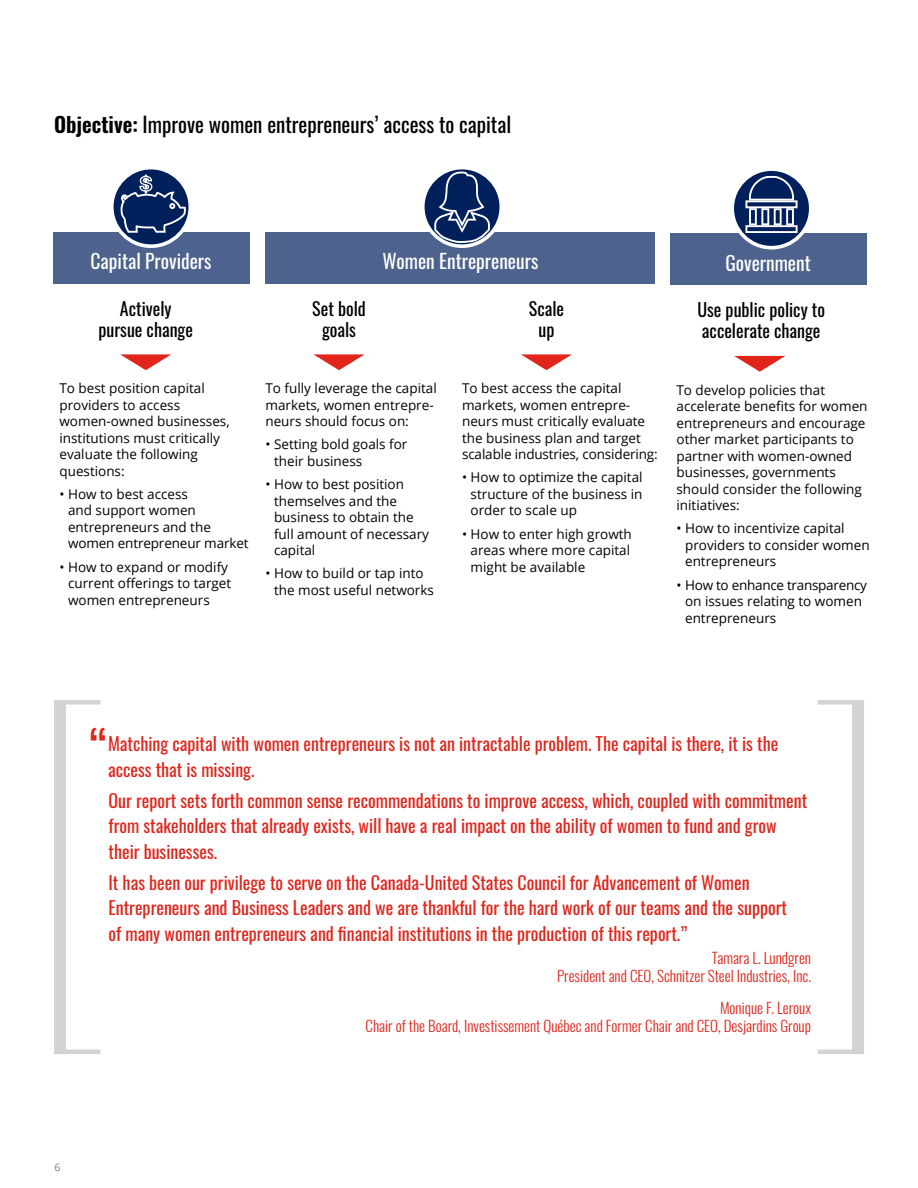
<style>
.page{position:relative;width:918px;height:1188px;background:#fff}
.page>*{position:absolute;margin:0;border:0;box-sizing:border-box;transform-origin:0 0}
.t1{font:48px "Oswald";color:#e1251b}
.t2{font:21px "Oswald";color:#000}
.t3{font:19.5px "Oswald";color:#fff}
.t4{font:18px/25.5px "Oswald";color:#e1251b}
.t5{font:18px/21px "Oswald";color:#000;text-align:center}
.t6{font:300 15px/18px "Oswald";color:#e1251b;text-align:right}
.t7{font:13.5px/16.5px "Open Sans";color:#000}
.t8{font:10.5px "Open Sans";color:#807f83}
.s1{font-weight:600}
</style>
<div class="page">
<div style="left:670px;top:234px;width:196px;height:51px;background:#4d638d"></div>
<svg style="left:732px;top:169px;width:79px;height:79px;fill:#00205c"></svg>
<svg style="left:748px;top:175px;width:47px;height:25px"></svg>
<div style="left:745px;top:200px;width:53px;height:8px;border:2px solid #fff"></div>
<div style="left:745px;top:225px;width:53px;height:8px;border:2px solid #fff"></div>
<div style="left:749px;top:208px;width:8px;height:17px;border:2px solid #fff"></div>
<div style="left:761px;top:208px;width:8px;height:17px;border:2px solid #fff"></div>
<div style="left:774px;top:208px;width:8px;height:17px;border:2px solid #fff"></div>
<div style="left:786px;top:208px;width:8px;height:17px;border:2px solid #fff"></div>
<div style="left:730px;top:167px;width:83px;height:82px;border:4px solid #fff;border-radius:50%"></div>
<svg style="left:734px;top:356px;width:51px;height:16px"></svg>
<div style="left:53px;top:232px;width:196px;height:51px;background:#4d638d"></div>
<svg style="left:112px;top:168px;width:78px;height:78px"></svg>
<svg style="left:119px;top:174px;width:68px;height:59px"></svg>
<div style="left:110px;top:166px;width:82px;height:82px;border:4px solid #fff;border-radius:50%"></div>
<svg style="left:120px;top:354px;width:51px;height:16px"></svg>
<div style="left:265px;top:232px;width:390px;height:51px;background:#4d638d"></div>
<svg style="left:423px;top:168px;width:78px;height:78px"></svg>
<svg style="left:433px;top:171px;width:58px;height:73px"></svg>
<div style="left:421px;top:166px;width:82px;height:82px;border:4px solid #fff;border-radius:50%"></div>
<svg style="left:521px;top:354px;width:51px;height:16px"></svg>
<svg style="left:313px;top:354px;width:52px;height:16px"></svg>
<div style="left:54px;top:700px;width:49px;height:354px;border:4px solid #d1d3d4"></div>
<div style="left:57px;top:703px;width:9px;height:351px;background:#d1d3d4"></div>
<div style="left:815px;top:700px;width:49px;height:354px;border:4px solid #d1d3d4"></div>
<div style="left:852px;top:703px;width:9px;height:351px;background:#d1d3d4"></div>
<h2 class="t2" style="left:54px;top:106px;width:459px"><span class="s1">Objective:</span> Improve women entrepreneurs’ access to capital</h2>
<h3 class="t3" style="left:91px;top:244px;width:123px">Capital Providers</h3>
<h3 class="t3" style="left:382px;top:244px;width:157px">Women Entrepreneurs</h3>
<h3 class="t3" style="left:725px;top:246px;width:87px">Government</h3>
<h3 class="t5" style="left:99px;top:296px;width:96px">Actively pursue change</h3>
<h3 class="t5" style="left:312px;top:296px;width:55px">Set bold goals</h3>
<h3 class="t5" style="left:529px;top:296px;width:37px">Scale up</h3>
<h3 class="t5" style="left:697px;top:297px;width:129px;text-align:left">Use public policy to accelerate change</h3>
<p class="t7" style="left:59px;top:380px;width:172px">To best position capital providers to access women-owned businesses, institutions must critically evaluate the following questions:</p>
<p class="t7" style="left:68px;top:485px;width:182px;text-indent:-9px">• How to best access<br>and support women entrepreneurs and the women entrepreneur market</p>
<p class="t7" style="left:68px;top:558px;width:165px;text-indent:-9px">• How to expand or modify current offerings to target women entrepreneurs</p>
<p class="t7" style="left:265px;top:380px;width:173px">To fully leverage the capital markets, women entrepre&shy;neurs should focus on:</p>
<p class="t7" style="left:274px;top:436px;width:135px;text-indent:-9px">• Setting bold goals for their business</p>
<p class="t7" style="left:274px;top:476px;width:157px;text-indent:-9px">• How to best position themselves and the business to obtain the full amount of necessary capital</p>
<p class="t7" style="left:274px;top:565px;width:161px;text-indent:-9px">• How to build or tap into the most useful networks</p>
<p class="t7" style="left:462px;top:380px;width:197px">To best access the capital markets, women entrepre&shy;neurs must critically evaluate the business plan and target scalable industries, considering:</p>
<p class="t7" style="left:471px;top:469px;width:173px;text-align:justify;text-indent:-9px">• How to optimize the capital structure of the business in order to scale up</p>
<p class="t7" style="left:471px;top:525px;width:163px;text-indent:-9px">• How to enter high growth areas where more capital might be available</p>
<p class="t7" style="left:677px;top:381px;width:193px">To develop policies that accelerate benefits for women entrepreneurs and encourage other market participants to partner with women-owned businesses, governments should consider the following initiatives:</p>
<p class="t7" style="left:685px;top:520px;width:186px;text-indent:-9px">• How to incentivize capital providers to consider women entrepreneurs</p>
<p class="t7" style="left:685px;top:576px;width:183px;text-indent:-9px">• How to enhance transparency on issues relating to women entrepreneurs</p>
<h1 class="t1" style="left:90px;top:707px;width:20px">“</h1>
<h3 class="t4" style="left:108px;top:730px;width:672px">Matching capital with women entrepreneurs is not an intractable problem. The capital is there, it is the access that is missing.</h3>
<h3 class="t4" style="left:109px;top:786px;width:700px">Our report sets forth common sense recommendations to improve access, which, coupled with commitment from stakeholders that already exists, will have a real impact on the ability of women to fund and grow their businesses.</h3>
<p class="t4" style="left:109px;top:868px;width:680px">It has been our privilege to serve on the Canada-United States Council for Advancement of Women<br>Entrepreneurs and Business Leaders and we are thankful for the hard work of our teams and the support of many women entrepreneurs and financial institutions in the production of this report.”</p>
<p class="t6" style="left:557px;top:947px;width:255px">Tamara L. Lundgren<br>President and CEO, Schnitzer Steel Industries, Inc.</p>
<p class="t6" style="left:366px;top:997px;width:447px">Monique F. Leroux<br>Chair of the Board, Investissement Québec and Former Chair and CEO, Desjardins Group</p>
<p class="t8" style="left:55px;top:1160px;width:8px">6</p>
</div>
